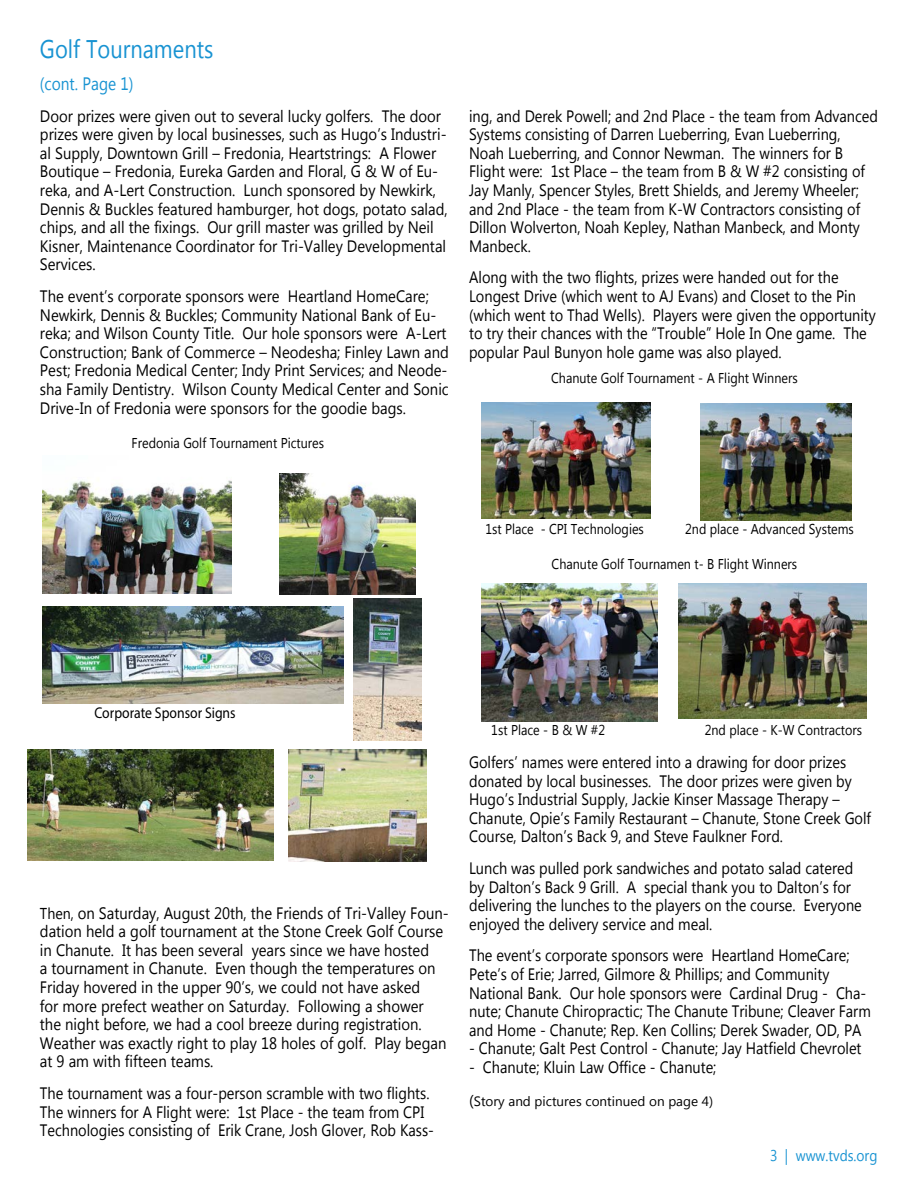
<style>
.page{position:relative;width:918px;height:1188px;background:#fff}
.page>*{position:absolute;margin:0;border:0;box-sizing:border-box;transform-origin:0 0}
.t1{font:25.5px "Myanmar Text";color:#1893d2;scale:.86 1}
.t2{font:18px "Myanmar Text";color:#1893d2;scale:.86 1}
.t3{font:16.5px/18.6px "Myanmar Text";color:#000;scale:.88 1}
.t4{font:16.5px/18.6px "Myanmar Text";color:#000;scale:.9 1}
.t5{font:15.6px "Myriad Pro";color:#000;scale:.88 1}
.t6{font:15.6px "Myanmar Text";color:#1893d2;scale:.88 1}
.t7{font:14.25px "Myanmar Text";color:#000;scale:.88 1}
.t8{font:13.5px "Myanmar Text";color:#000}
.s1{font-size:15.75px}
</style>
<div class="page">
<img style="left:42px;top:607px;width:302px;height:96px">
<img style="left:42px;top:480px;width:190px;height:113px">
<img style="left:280px;top:473px;width:135px;height:121px">
<img style="left:288px;top:750px;width:138px;height:112px">
<img style="left:27px;top:750px;width:246px;height:110px">
<img style="left:353px;top:598px;width:68px;height:143px">
<img style="left:481px;top:402px;width:169px;height:117px">
<img style="left:701px;top:404px;width:151px;height:116px">
<img style="left:481px;top:583px;width:177px;height:138px">
<img style="left:679px;top:583px;width:188px;height:136px">
<h1 class="t1" style="left:40px;top:34px;width:203px">Golf Tournaments</h1>
<p class="t2" style="left:40px;top:73px;width:110px">(cont. Page 1)</p>
<p class="t4" style="left:40px;top:107px;width:455px">Door prizes were given out to several lucky golfers. The door prizes were given by local businesses, such as Hugo’s Industri&shy;al Supply, Downtown Grill – Fredonia, Heartstrings: A Flower Boutique – Fredonia, Eureka Garden and Floral, G &amp; W of Eu&shy;reka, and A-Lert Construction. Lunch sponsored by Newkirk, Dennis &amp; Buckles featured hamburger, hot dogs, potato salad, chips, and all the fixings. Our grill master was grilled by Neil Kisner, Maintenance Coordinator for Tri-Valley Developmental Services.</p>
<p class="t4" style="left:40px;top:287px;width:456px">The event’s corporate sponsors were Heartland HomeCare; Newkirk, Dennis &amp; Buckles; Community National Bank of Eu&shy;reka; and Wilson County Title. Our hole sponsors were A-Lert Construction; Bank of Commerce – Neodesha; Finley Lawn and Pest; Fredonia Medical Center; Indy Print Services; and Neode&shy;sha Family Dentistry. Wilson County Medical Center and Sonic Drive-In of Fredonia were sponsors for the goodie bags.</p>
<p class="t7" style="left:132px;top:435px;width:220px">Fredonia Golf Tournament Pictures</p>
<p class="t3" style="left:469px;top:107px;width:466px">ing, and Derek Powell; and 2nd Place - the team from Advanced Systems consisting of Darren Lueberring, Evan Lueberring, Noah Lueberring, and Connor Newman. The winners for B Flight were: 1st Place – the team from B &amp; W #2 consisting of Jay Manly, Spencer Styles, Brett Shields, and Jeremy Wheeler; and 2nd Place - the team from K-W Contractors consisting of Dillon Wolverton, Noah Kepley, Nathan Manbeck, and Monty Manbeck.</p>
<p class="t3" style="left:469px;top:268px;width:464px">Along with the two flights, prizes were handed out for the Longest Drive (which went to AJ Evans) and Closet to the Pin (which went to Thad Wells). Players were given the opportunity to try their chances with the “Trouble” Hole In One game. The popular Paul Bunyon hole game was also played.</p>
<p class="t7" style="left:551px;top:370px;width:282px">Chanute Golf Tournament - A Flight Winners</p>
<p class="t7" style="left:485px;top:521px;width:182px">1st Place - CPI Technologies</p>
<p class="t7" style="left:685px;top:521px;width:193px">2nd place - Advanced Systems</p>
<p class="t7" style="left:552px;top:555px;width:281px">Chanute Golf Tournamen t- B Flight Winners</p>
<p class="t5" style="left:94px;top:703px;width:162px">Corporate Sponsor Signs</p>
<p class="t4" style="left:40px;top:904px;width:456px"><span class="s1">Then,</span> on Saturday, August 20th, the Friends of Tri-Valley Foun&shy;dation held a golf tournament at the Stone Creek Golf Course in Chanute. It has been several years since we have hosted<br>a tournament in Chanute. Even though the temperatures on Friday hovered in the upper 90’s, we could not have asked<br>for more prefect weather on Saturday. Following a shower the night before, we had a cool breeze during registration.<br>Weather was exactly right to play 18 holes of golf. Play began at 9 am with fifteen teams.</p>
<p class="t3" style="left:40px;top:1084px;width:449px">The tournament was a four-person scramble with two flights.<br>The winners for A Flight were: 1st Place - the team from CPI<br>Technologies consisting of Erik Crane, Josh Glover, Rob Kass-</p>
<p class="t7" style="left:491px;top:722px;width:131px">1st Place - B &amp; W #2</p>
<p class="t7" style="left:705px;top:722px;width:180px">2nd place - K-W Contractors</p>
<p class="t3" style="left:469px;top:753px;width:458px">Golfers’ names were entered into a drawing for door prizes donated by local businesses. The door prizes were given by Hugo’s Industrial Supply, Jackie Kinser Massage Therapy – Chanute, Opie’s Family Restaurant – Chanute, Stone Creek Golf Course, Dalton’s Back 9, and Steve Faulkner Ford.</p>
<p class="t3" style="left:469px;top:859px;width:448px">Lunch was pulled pork sandwiches and potato salad catered by Dalton’s Back 9 Grill. A special thank you to Dalton’s for delivering the lunches to the players on the course. Everyone enjoyed the delivery service and meal.</p>
<p class="t3" style="left:469px;top:946px;width:458px">The event’s corporate sponsors were Heartland HomeCare; Pete’s of Erie; Jarred, Gilmore &amp; Phillips; and Community National Bank. Our hole sponsors were Cardinal Drug - Cha&shy;nute; Chanute Chiropractic; The Chanute Tribune; Cleaver Farm and Home - Chanute; Rep. Ken Collins; Derek Swader, OD, PA</p>
<p class="t3" style="left:469px;top:1039px;width:447px">- Chanute; Galt Pest Control - Chanute; Jay Hatfield Chevrolet</p>
<p class="t3" style="left:469px;top:1058px;width:283px">- Chanute; Kluin Law Office - Chanute;</p>
<p class="t8" style="left:469px;top:1093px;width:246px"><span class="s1">(</span>Story and pictures continued on page 4)</p>
<p class="t6" style="left:770px;top:1146px;width:124px">3 | www.tvds.org</p>
</div>
